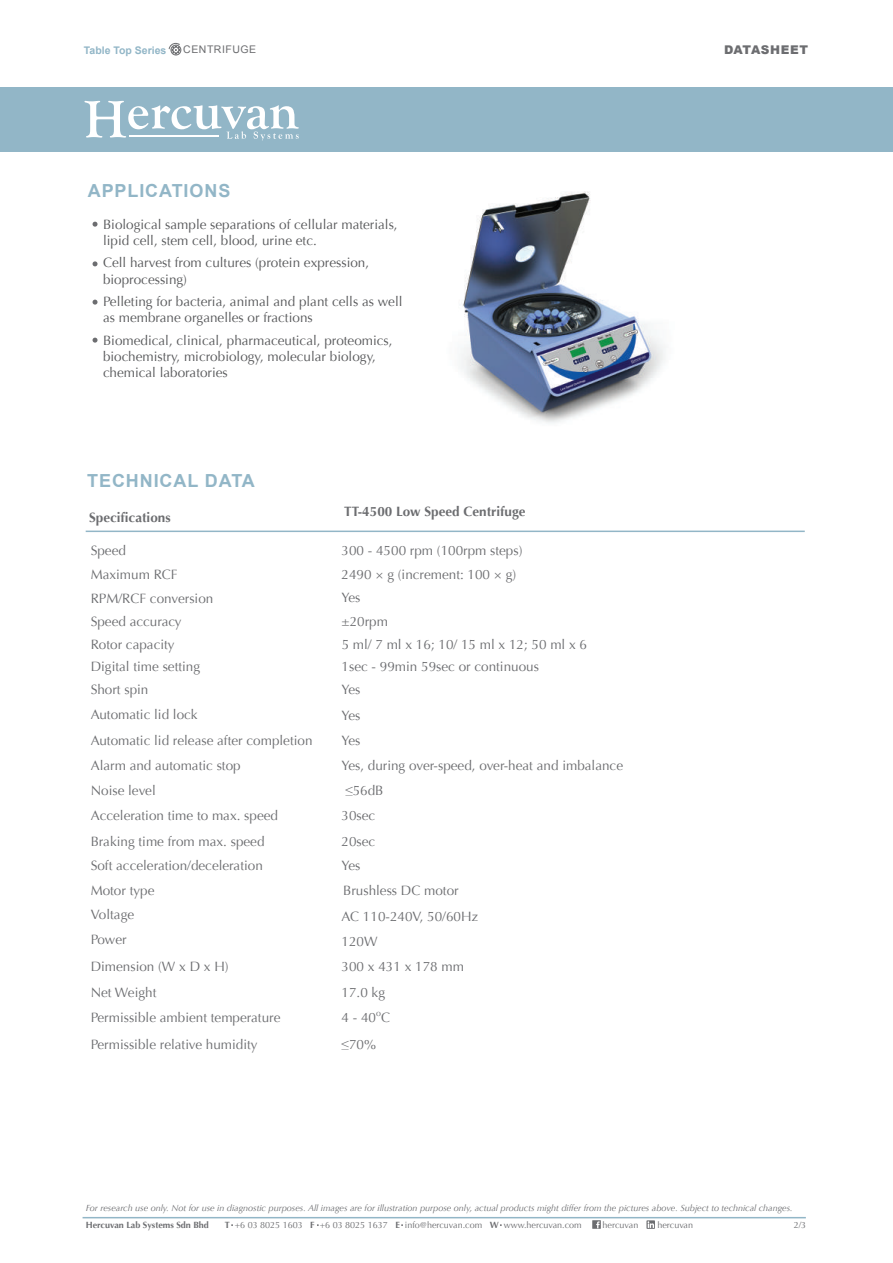
<style>
.page{position:relative;width:893px;height:1263px;background:#fff}
.page>*{position:absolute;margin:0;border:0;box-sizing:border-box;transform-origin:0 0}
.t1{font:700 18px "Arial";letter-spacing:.05em;color:#92b6c7}
.t2{font:13.5px/23.7px "Optima";color:#6c6d70}
.t3{font:13.5px/16.2px "Optima";color:#57585a}
.t4{font:700 13.5px "Optima";color:#6c6d70}
.t5{font:900 12px "Arial";letter-spacing:.05em;color:#6c6d70}
.t6{font:700 10.5px "Arial";color:#92b6c7}
.t7{font:10.5px "Arial";letter-spacing:.05em;color:#6c6d70}
.t8{font:italic 9px "Optima";color:#6c6d70}
.t9{font:9px "Optima";color:#6c6d70}
.t10{font:700 9px "Optima";color:#6c6d70}
.s1{font-weight:700}
</style>
<div class="page">
<svg style="left:592px;top:1220px;width:9px;height:9px"></svg>
<hr style="left:83px;top:1217px;width:723px;height:1px;background:#92b6c7">
<svg style="left:646px;top:1220px;width:9px;height:9px"></svg>
<hr style="left:86px;top:531px;width:719px;height:1px;background:#92b6c7">
<div style="left:0;top:87px;width:893px;height:65px;background:#92b6c7"></div>
<svg style="left:84px;top:101px;width:215px;height:39px"></svg>
<hr style="left:129px;top:136px;width:90px;height:1px;background:#fff">
<svg style="left:168px;top:43px;width:14px;height:13px"></svg>
<svg style="left:93px;top:222px;width:5px;height:5px"></svg>
<svg style="left:93px;top:261px;width:5px;height:5px"></svg>
<svg style="left:93px;top:300px;width:5px;height:5px"></svg>
<svg style="left:93px;top:338px;width:5px;height:5px"></svg>
<img style="left:461px;top:191px;width:204px;height:232px">
<p class="t6" style="left:84px;top:43px;width:84px">Table Top Series</p>
<p class="t7" style="left:183px;top:43px;width:74px">CENTRIFUGE</p>
<p class="t5" style="left:724px;top:41px;width:85px">DATASHEET</p>
<h1 class="t1" style="left:88px;top:179px;width:144px">APPLICATIONS</h1>
<p class="t3" style="left:103px;top:216px;width:296px">Biological sample separations of cellular materials, lipid cell, stem cell, blood, urine etc.</p>
<p class="t3" style="left:103px;top:255px;width:268px">Cell harvest from cultures (protein expression, bioprocessing)</p>
<p class="t3" style="left:103px;top:294px;width:301px">Pelleting for bacteria, animal and plant cells as well as membrane organelles or fractions</p>
<p class="t3" style="left:103px;top:332px;width:291px">Biomedical, clinical, pharmaceutical, proteomics, biochemistry, microbiology, molecular biology, chemical laboratories</p>
<h1 class="t1" style="left:87px;top:469px;width:169px">TECHNICAL DATA</h1>
<p class="t4" style="left:89px;top:509px;width:83px">Specifications</p>
<p class="t4" style="left:344px;top:504px;width:183px">TT-4500 Low Speed Centrifuge</p>
<p class="t2" style="left:91px;top:539px;width:124px">Speed<br>Maximum RCF<br>RPM/RCF conversion<br>Speed accuracy</p>
<p class="t2" style="left:91px;top:632px;width:86px">Rotor capacity</p>
<p class="t2" style="left:342px;top:539px;width:182px">300 - 4500 rpm (100rpm steps)<br>2490 × g (increment: 100 × g)<br>Yes<br>±20rpm</p>
<p class="t2" style="left:342px;top:633px;width:247px">5 ml/ 7 ml x 16; 10/ 15 ml x 12; 50 ml x 6</p>
<p class="t2" style="left:91px;top:654px;width:111px">Digital time setting</p>
<p class="t2" style="left:342px;top:654px;width:199px">1sec - 99min 59sec or continuous</p>
<p class="t2" style="left:91px;top:678px;width:59px">Short spin</p>
<p class="t2" style="left:342px;top:677px;width:20px;line-height:26px">Yes<br>Yes</p>
<p class="t2" style="left:91px;top:702px;width:223px;line-height:25.8px">Automatic lid lock<br>Automatic lid release after completion</p>
<p class="t2" style="left:342px;top:727px;width:283px;line-height:25.5px">Yes<br>Yes, during over-speed, over-heat and imbalance</p>
<p class="t2" style="left:91px;top:754px;width:152px">Alarm and automatic stop</p>
<p class="t2" style="left:91px;top:779px;width:67px">Noise level</p>
<p class="t2" style="left:345px;top:779px;width:40px">≤56dB</p>
<p class="t2" style="left:91px;top:803px;width:189px">Acceleration time to max. speed</p>
<p class="t2" style="left:342px;top:803px;width:35px">30sec</p>
<p class="t2" style="left:91px;top:829px;width:175px">Braking time from max. speed<br>Soft acceleration/deceleration</p>
<p class="t2" style="left:91px;top:879px;width:65px">Motor type<br>Voltage</p>
<p class="t2" style="left:342px;top:829px;width:35px">20sec<br>Yes</p>
<p class="t2" style="left:343px;top:878px;width:117px">Brushless DC motor</p>
<p class="t2" style="left:342px;top:905px;width:138px">AC 110-240V, 50/60Hz</p>
<p class="t2" style="left:91px;top:928px;width:37px">Power</p>
<p class="t2" style="left:342px;top:930px;width:38px">120W</p>
<p class="t2" style="left:91px;top:954px;width:191px;line-height:25.5px">Dimension (W x D x H)<br>Net Weight<br>Permissible ambient temperature</p>
<p class="t2" style="left:91px;top:1033px;width:169px">Permissible relative humidity</p>
<p class="t2" style="left:342px;top:954px;width:124px;line-height:25.5px">300 x 431 x 178 mm<br>17.0 kg<br>4 - 40<sup>o</sup>C</p>
<p class="t2" style="left:342px;top:1033px;width:36px">≤70%</p>
<p class="t8" style="left:86px;top:1203px;width:708px">For research use only. Not for use in diagnostic purposes. All images are for illustration purpose only, actual products might differ from the pictures above. Subject to technical changes.</p>
<p class="t10" style="left:86px;top:1219px;width:125px">Hercuvan Lab Systems Sdn Bhd</p>
<p class="t9" style="left:225px;top:1219px;width:358px"><span class="s1">T</span> +6 03 8025 1603 <span class="s1">F</span> +6 03 8025 1637 <span class="s1">E</span> info@hercuvan.com <span class="s1">W</span> www.hercuvan.com</p>
<p class="t9" style="left:603px;top:1219px;width:37px">hercuvan</p>
<p class="t9" style="left:657px;top:1220px;width:37px">hercuvan</p>
<p class="t9" style="left:794px;top:1220px;width:14px">2/3</p>
</div>
